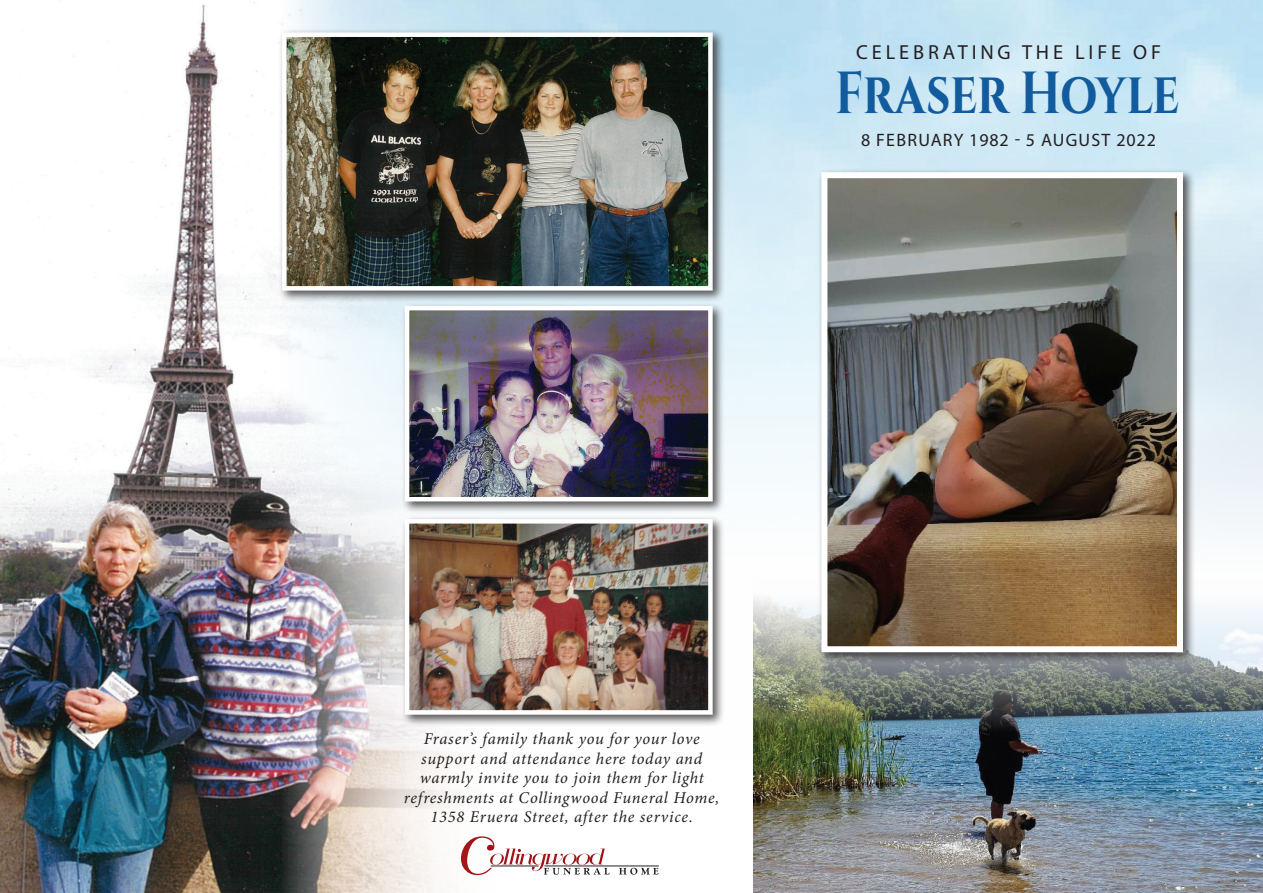
<style>
.page{position:relative;width:1263px;height:893px;background:#fff}
.page>*{position:absolute;margin:0;border:0;box-sizing:border-box;transform-origin:0 0}
.t1{font:700 59.25px "Cinzel";letter-spacing:-.005em;color:#125c9d;scale:.8 1}
.t2{font:20.4px "Myriad Pro";letter-spacing:.19em;color:#231f20}
.t3{font:18px "Myriad Pro";letter-spacing:.065em;color:#231f20}
.t4{font:italic 16.5px/19.5px "Minion Pro";letter-spacing:.04em;color:#231f20;text-align:center}
</style>
<div class="page">
<img style="left:753px;top:594px;width:510px;height:299px">
<svg style="left:529px;top:848px;width:81px;height:27px"></svg>
<svg style="left:619px;top:868px;width:40px;height:7px"></svg>
<hr style="left:544px;top:866px;width:115px;height:1px;background:#231f20">
<hr style="left:491px;top:866px;width:48px;height:1px;background:#231f20">
<div style="left:817px;top:168px;width:378px;height:496px;background:#231f20;opacity:.75"></div>
<img style="left:828px;top:179px;width:348px;height:466px">
<div style="left:821px;top:172px;width:362px;height:480px;border:6px solid #fff"></div>
<img style="left:0;top:0;width:529px;height:893px">
<div style="left:278px;top:28px;width:447px;height:275px;background:#231f20;opacity:.75"></div>
<img style="left:287px;top:37px;width:421px;height:249px">
<div style="left:282px;top:32px;width:431px;height:259px;border:4px solid #fff"></div>
<div style="left:401px;top:515px;width:324px;height:212px;background:#231f20;opacity:.75"></div>
<img style="left:410px;top:524px;width:298px;height:186px">
<div style="left:405px;top:519px;width:308px;height:196px;border:4px solid #fff"></div>
<div style="left:401px;top:302px;width:324px;height:212px;background:#231f20;opacity:.75"></div>
<img style="left:410px;top:311px;width:298px;height:185px">
<div style="left:405px;top:306px;width:308px;height:195px;border:4px solid #fff"></div>
<p class="t2" style="left:856px;top:39px;width:306px">CELEBRATING THE LIFE OF</p>
<h1 class="t1" style="left:835px;top:57px;width:431px">Fraser Hoyle</h1>
<p class="t3" style="left:861px;top:129px;width:296px">8 FEBRUARY 1982 - 5 AUGUST 2022</p>
<p class="t4" style="left:404px;top:729px;width:317px">Fraser’s family thank you for your love support and attendance here today and warmly invite you to join them for light refreshments at Collingwood Funeral Home, 1358 Eruera Street, after the service.</p>
</div>
